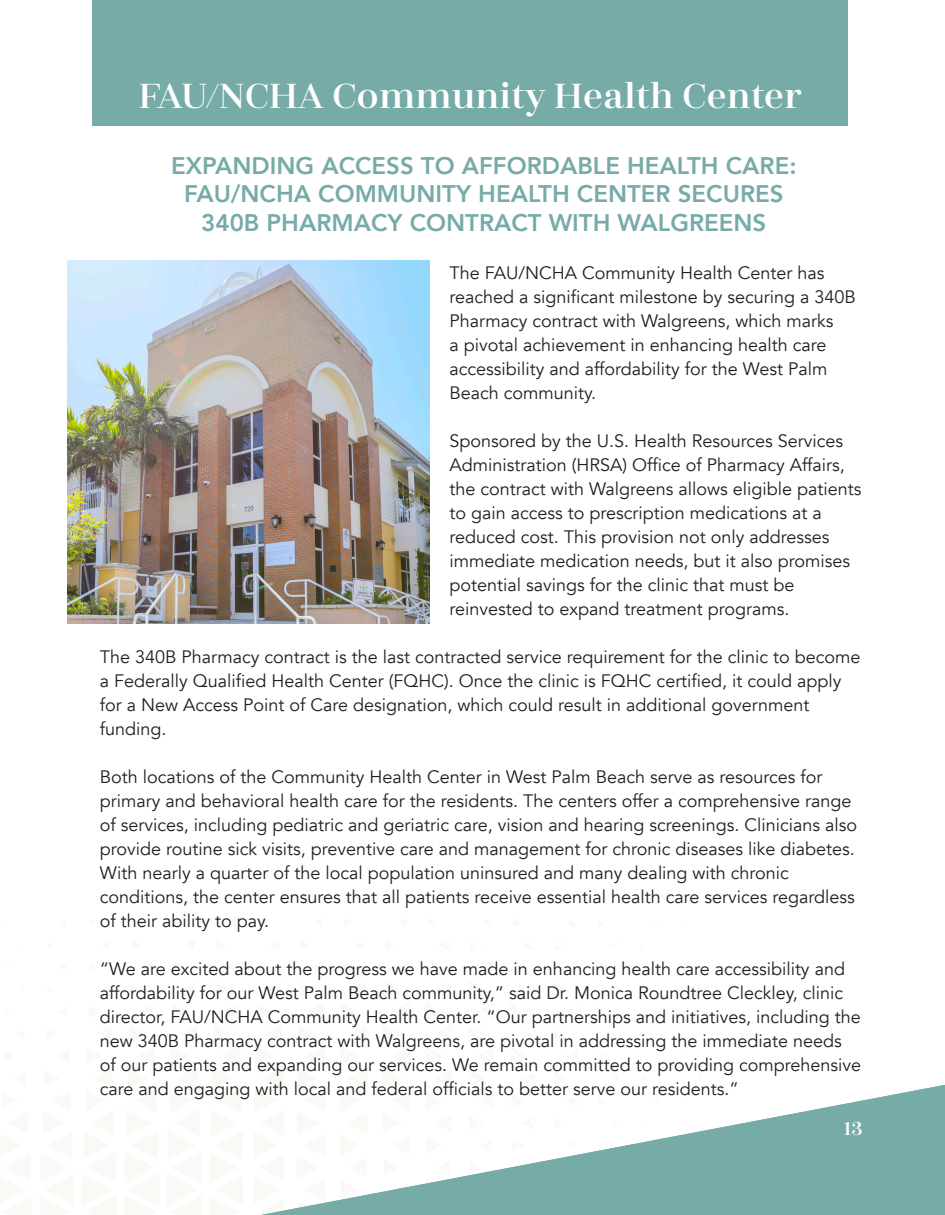
<style>
.page{position:relative;width:945px;height:1215px;background:#fff}
.page>*{position:absolute;margin:0;border:0;box-sizing:border-box;transform-origin:0 0}
.t1{font:600 39px "Zahrah";color:#fff}
.List_Paragraph{font:800 24px/28.5px "Avenir";color:#76aba8;text-align:center}
.t2{font:600 21px "Zahrah";color:#fff}
.List_Paragraph-2{font:18px/24px "Avenir";color:#231f20}
</style>
<div class="page">
<div style="left:92px;top:0;width:756px;height:126px;background:#76aba8"></div>
<svg style="left:261px;top:1085px;width:684px;height:130px"></svg>
<img style="left:68px;top:261px;width:361px;height:363px">
<p class="t1" style="left:139px;top:74px;width:665px">FAU/NCHA Community Health Center</p>
<p class="List_Paragraph" style="left:171px;top:151px;width:627px">EXPANDING ACCESS TO AFFORDABLE HEALTH CARE:<br>FAU/NCHA COMMUNITY HEALTH CENTER SECURES<br>340B PHARMACY CONTRACT WITH WALGREENS</p>
<p class="List_Paragraph-2" style="left:450px;top:261px;width:408px">The FAU/NCHA Community Health Center has reached a significant milestone by securing a 340B Pharmacy contract with Walgreens, which marks<br>a pivotal achievement in enhancing health care accessibility and affordability for the West Palm Beach community.</p>
<p class="List_Paragraph-2" style="left:450px;top:429px;width:413px">Sponsored by the U.S. Health Resources Services Administration (HRSA) Office of Pharmacy Affairs, the contract with Walgreens allows eligible patients to gain access to prescription medications at a reduced cost. This provision not only addresses immediate medication needs, but it also promises potential savings for the clinic that must be reinvested to expand treatment programs.</p>
<p class="List_Paragraph-2" style="left:100px;top:645px;width:762px">The 340B Pharmacy contract is the last contracted service requirement for the clinic to become a Federally Qualified Health Center (FQHC). Once the clinic is FQHC certified, it could apply for a New Access Point of Care designation, which could result in additional government funding.</p>
<p class="List_Paragraph-2" style="left:100px;top:765px;width:759px">Both locations of the Community Health Center in West Palm Beach serve as resources for primary and behavioral health care for the residents. The centers offer a comprehensive range of services, including pediatric and geriatric care, vision and hearing screenings. Clinicians also provide routine sick visits, preventive care and management for chronic diseases like diabetes.<br>With nearly a quarter of the local population uninsured and many dealing with chronic conditions, the center ensures that all patients receive essential health care services regardless of their ability to pay.</p>
<p class="List_Paragraph-2" style="left:100px;top:957px;width:763px">“We are excited about the progress we have made in enhancing health care accessibility and affordability for our West Palm Beach community,” said Dr. Monica Roundtree Cleckley, clinic director, FAU/NCHA Community Health Center. “Our partnerships and initiatives, including the new 340B Pharmacy contract with Walgreens, are pivotal in addressing the immediate needs of our patients and expanding our services. We remain committed to providing comprehensive care and engaging with local and federal officials to better serve our residents.”</p>
<p class="t2" style="left:844px;top:1117px;width:20px">13</p>
</div>
